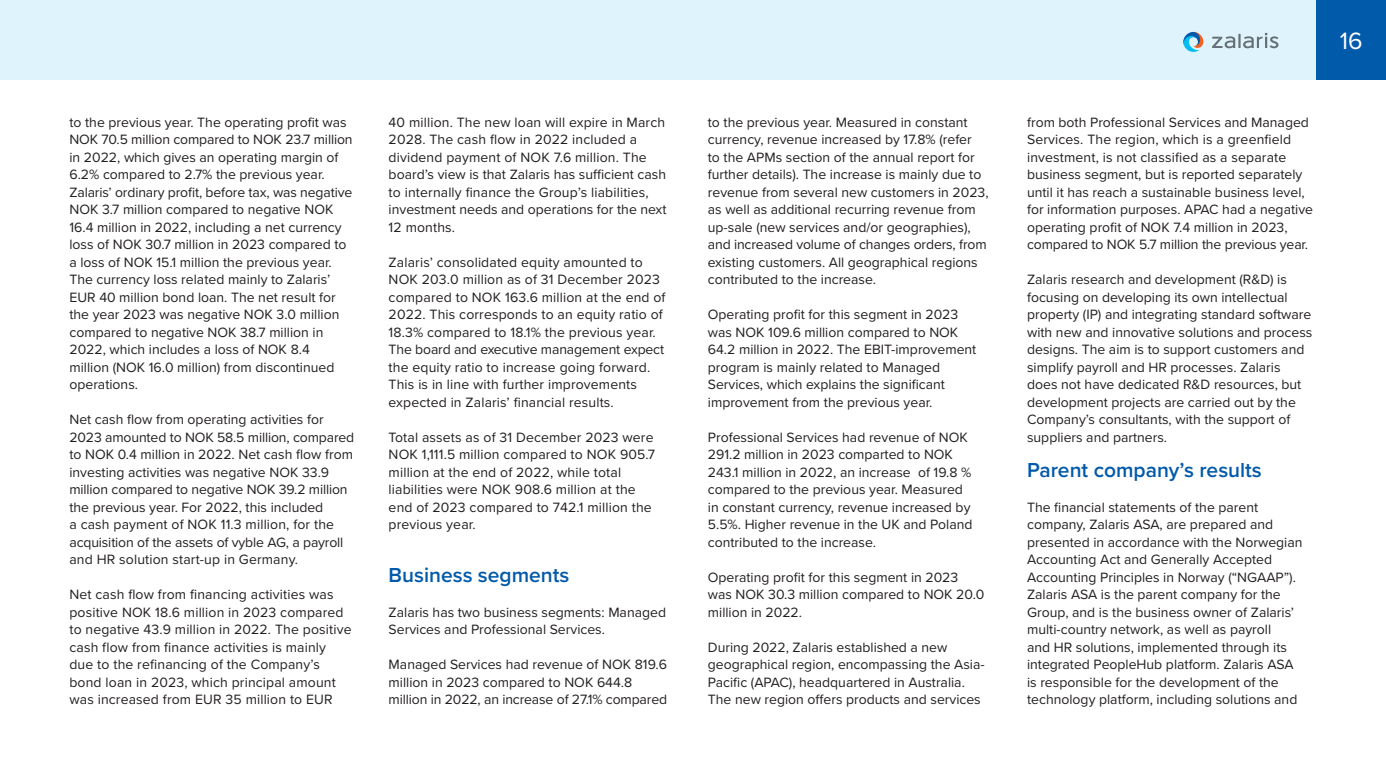
<style>
.page{position:relative;width:1386px;height:780px;background:#fff}
.page>*{position:absolute;margin:0;border:0;box-sizing:border-box;transform-origin:0 0}
.t1{font:24.5px "Proxima Nova";color:#fff}
.t2{font:600 21px "Proxima Nova";color:#015aaa}
.t3{font:14px/17.5px "Proxima Nova";color:#231f20}
</style>
<div class="page">
<div style="left:0;top:0;width:1386px;height:79px;background:#def3fc"></div>
<div style="left:1317px;top:0;width:69px;height:79px;background:#015aaa"></div>
<hr style="left:1238px;top:34px;width:3px;height:14px;background:#666f75">
<svg style="left:1243px;top:33px;width:36px;height:15px"></svg>
<svg style="left:1212px;top:36px;width:23px;height:12px"></svg>
<svg style="left:1183px;top:32px;width:20px;height:20px"></svg>
<p class="t3" style="left:69px;top:113px;width:285px">to the previous year. The operating profit was NOK 70.5 million compared to NOK 23.7 million in 2022, which gives an operating margin of 6.2% compared to 2.7% the previous year.<br>Zalaris’ ordinary profit, before tax, was negative NOK 3.7 million compared to negative NOK 16.4 million in 2022, including a net currency loss of NOK 30.7 million in 2023 compared to a loss of NOK 15.1 million the previous year.<br>The currency loss related mainly to Zalaris’ EUR 40 million bond loan. The net result for the year 2023 was negative NOK 3.0 million compared to negative NOK 38.7 million in 2022, which includes a loss of NOK 8.4 million (NOK 16.0 million) from discontinued operations.</p>
<p class="t3" style="left:69px;top:410px;width:286px">Net cash flow from operating activities for 2023 amounted to NOK 58.5 million, compared to NOK 0.4 million in 2022. Net cash flow from investing activities was negative NOK 33.9 million compared to negative NOK 39.2 million the previous year. For 2022, this included<br>a cash payment of NOK 11.3 million, for the acquisition of the assets of vyble AG, a payroll and HR solution start-up in Germany.</p>
<p class="t3" style="left:69px;top:585px;width:284px">Net cash flow from financing activities was positive NOK 18.6 million in 2023 compared to negative 43.9 million in 2022. The positive cash flow from finance activities is mainly due to the refinancing of the Company’s bond loan in 2023, which principal amount was increased from EUR 35 million to EUR</p>
<p class="t3" style="left:389px;top:113px;width:279px">40 million. The new loan will expire in March 2028. The cash flow in 2022 included a dividend payment of NOK 7.6 million. The board’s view is that Zalaris has sufficient cash to internally finance the Group’s liabilities, investment needs and operations for the next 12 months.</p>
<p class="t3" style="left:389px;top:253px;width:278px">Zalaris’ consolidated equity amounted to NOK 203.0 million as of 31 December 2023 compared to NOK 163.6 million at the end of 2022. This corresponds to an equity ratio of 18.3% compared to 18.1% the previous year.<br>The board and executive management expect the equity ratio to increase going forward.<br>This is in line with further improvements expected in Zalaris’ financial results.</p>
<p class="t3" style="left:389px;top:428px;width:268px">Total assets as of 31 December 2023 were NOK 1,111.5 million compared to NOK 905.7 million at the end of 2022, while total liabilities were NOK 908.6 million at the end of 2023 compared to 742.1 million the previous year.</p>
<h2 class="t2" style="left:389px;top:559px;width:182px">Business segments</h2>
<p class="t3" style="left:389px;top:603px;width:279px">Zalaris has two business segments: Managed<br>Services and Professional Services.</p>
<p class="t3" style="left:389px;top:655px;width:280px">Managed Services had revenue of NOK 819.6 million in 2023 compared to NOK 644.8 million in 2022, an increase of 27.1% compared</p>
<p class="t3" style="left:708px;top:113px;width:282px">to the previous year. Measured in constant currency, revenue increased by 17.8% (refer<br>to the APMs section of the annual report for further details). The increase is mainly due to revenue from several new customers in 2023, as well as additional recurring revenue from up-sale (new services and/or geographies), and increased volume of changes orders, from existing customers. All geographical regions contributed to the increase.</p>
<p class="t3" style="left:708px;top:305px;width:270px">Operating profit for this segment in 2023 was NOK 109.6 million compared to NOK 64.2 million in 2022. The EBIT-improvement program is mainly related to Managed Services, which explains the significant improvement from the previous year.</p>
<p class="t3" style="left:708px;top:428px;width:266px">Professional Services had revenue of NOK 291.2 million in 2023 comparted to NOK 243.1 million in 2022, an increase of 19.8 % compared to the previous year. Measured in constant currency, revenue increased by 5.5%. Higher revenue in the UK and Poland contributed to the increase.</p>
<p class="t3" style="left:708px;top:568px;width:278px">Operating profit for this segment in 2023 was NOK 30.3 million compared to NOK 20.0 million in 2022.</p>
<p class="t3" style="left:708px;top:638px;width:278px">During 2022, Zalaris established a new geographical region, encompassing the Asia-Pacific (APAC), headquartered in Australia.<br>The new region offers products and services</p>
<p class="t3" style="left:1027px;top:113px;width:287px">from both Professional Services and Managed Services. The region, which is a greenfield investment, is not classified as a separate business segment, but is reported separately until it has reach a sustainable business level, for information purposes. APAC had a negative operating profit of NOK 7.4 million in 2023, compared to NOK 5.7 million the previous year.</p>
<p class="t3" style="left:1027px;top:270px;width:287px">Zalaris research and development (R&amp;D) is focusing on developing its own intellectual property (IP) and integrating standard software with new and innovative solutions and process designs. The aim is to support customers and simplify payroll and HR processes. Zalaris does not have dedicated R&amp;D resources, but development projects are carried out by the Company’s consultants, with the support of suppliers and partners.</p>
<h2 class="t2" style="left:1027px;top:454px;width:236px">Parent company’s results</h2>
<p class="t3" style="left:1027px;top:498px;width:277px">The financial statements of the parent company, Zalaris ASA, are prepared and presented in accordance with the Norwegian Accounting Act and Generally Accepted Accounting Principles in Norway (“NGAAP”).<br>Zalaris ASA is the parent company for the Group, and is the business owner of Zalaris’ multi-country network, as well as payroll<br>and HR solutions, implemented through its integrated PeopleHub platform. Zalaris ASA is responsible for the development of the technology platform, including solutions and</p>
<h1 class="t1" style="left:1340px;top:23px;width:24px">16</h1>
</div>
